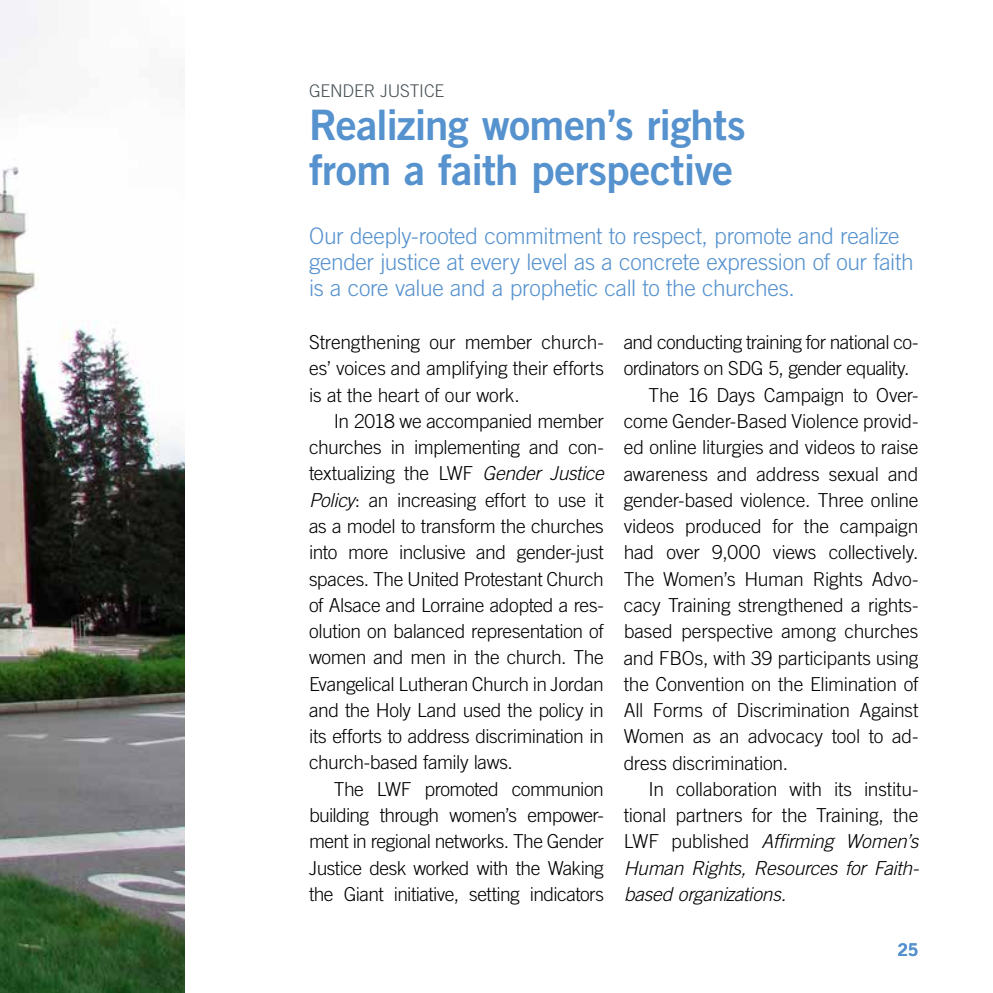
<style>
.page{position:relative;width:993px;height:993px;background:#fff}
.page>*{position:absolute;margin:0;border:0;box-sizing:border-box;transform-origin:0 0}
.t1{font:42px/45.5px "Trade Gothic LT Std Bd 2";letter-spacing:-.02em;color:#5692ce}
.t2{font:300 22.75px/26.2px "Trade Gothic LT Std";letter-spacing:-.015em;color:#5692ce}
.t3{font:300 19.25px/26.2px "Trade Gothic LT Std";letter-spacing:-.015em;color:#000;text-align:justify}
.t4{font:italic 300 19.25px "Trade Gothic LT Std";letter-spacing:-.015em;color:#000}
.t5{font:300 17.5px "Trade Gothic LT Std";letter-spacing:-.01em;color:#485156}
.t6{font:17.5px "Trade Gothic LT Std Bd 2";color:#5692ce}
.s1{font-style:italic}
.s2{font-style:normal}
</style>
<div class="page">
<img style="left:0;top:0;width:184px;height:992px">
<p class="t5" style="left:309px;top:80px;width:137px">GENDER JUSTICE</p>
<h1 class="t1" style="left:309px;top:101px;width:438px">Realizing women’s rights from a faith perspective</h1>
<p class="t2" style="left:309px;top:222px;width:606px">Our deeply-rooted commitment to respect, promote and realize gender justice at every level as a concrete expression of our faith is a core value and a prophetic call to the churches.</p>
<p class="t3" style="left:309px;top:328px;width:296px">Strengthening our member church&shy;es’ voices and amplifying their efforts is at the heart of our work.</p>
<p class="t3" style="left:309px;top:407px;width:296px;text-indent:25px">In 2018 we accompanied member churches in implementing and con&shy;textualizing the LWF <span class="s1">Gender Justice Policy</span>: an increasing effort to use it as a model to transform the churches into more inclusive and gender-just spaces. The United Protestant Church of Alsace and Lorraine adopted a res&shy;olution on balanced representation of women and men in the church. The Evangelical Lutheran Church in Jordan and the Holy Land used the policy in its efforts to address discrimination in church-based family laws.</p>
<p class="t3" style="left:309px;top:775px;width:296px;text-indent:25px">The LWF promoted communion building through women’s empower&shy;ment in regional networks. The Gender Justice desk worked with the Waking the Giant initiative, setting indicators</p>
<p class="t3" style="left:623px;top:329px;width:296px">and conducting training for national co-</p>
<p class="t3" style="left:623px;top:355px;width:287px">ordinators on SDG 5, gender equality.</p>
<p class="t3" style="left:648px;top:381px;width:271px">The 16 Days Campaign to Over-</p>
<p class="t3" style="left:623px;top:407px;width:296px">come Gender-Based Violence provid-</p>
<p class="t3" style="left:623px;top:434px;width:296px">ed online liturgies and videos to raise</p>
<p class="t3" style="left:623px;top:460px;width:296px">awareness and address sexual and</p>
<p class="t3" style="left:623px;top:486px;width:296px">gender-based violence. Three online</p>
<p class="t3" style="left:623px;top:512px;width:296px">videos produced for the campaign</p>
<p class="t3" style="left:623px;top:539px;width:296px">had over 9,000 views collectively.</p>
<p class="t3" style="left:623px;top:565px;width:296px">The Women’s Human Rights Advo-</p>
<p class="t3" style="left:623px;top:591px;width:296px">cacy Training strengthened a rights-</p>
<p class="t3" style="left:623px;top:617px;width:296px">based perspective among churches</p>
<p class="t3" style="left:623px;top:644px;width:296px">and FBOs, with 39 participants using</p>
<p class="t3" style="left:623px;top:670px;width:296px">the Convention on the Elimination of</p>
<p class="t3" style="left:623px;top:696px;width:296px">All Forms of Discrimination Against</p>
<p class="t3" style="left:623px;top:722px;width:296px">Women as an advocacy tool to ad-</p>
<p class="t3" style="left:623px;top:749px;width:166px">dress discrimination.</p>
<p class="t3" style="left:648px;top:775px;width:271px">In collaboration with its institu-</p>
<p class="t3" style="left:623px;top:801px;width:296px">tional partners for the Training, the</p>
<p class="t4" style="left:623px;top:829px;width:296px"><span class="s2">LWF published</span> Affirming Women’s</p>
<p class="t4" style="left:623px;top:856px;width:296px">Human Rights, Resources for Faith-</p>
<p class="t4" style="left:623px;top:882px;width:164px">based organizations.</p>
<p class="t6" style="left:897px;top:938px;width:22px">25</p>
</div>
